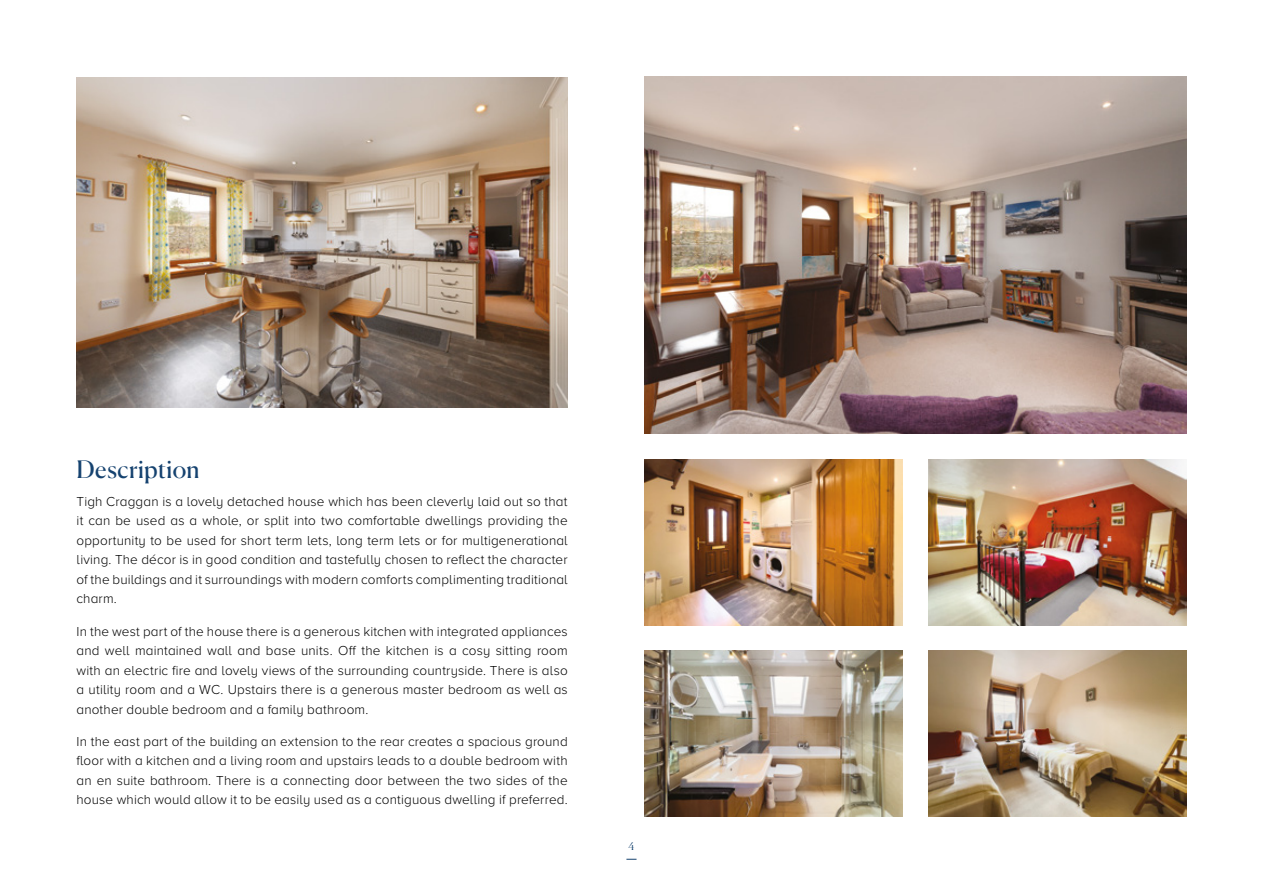
<style>
.page{position:relative;width:1263px;height:893px;background:#fff}
.page>*{position:absolute;margin:0;border:0;box-sizing:border-box;transform-origin:0 0}
.t1{font:24px "Canela";letter-spacing:.015em;color:#15426f}
.t2{font:300 13.5px/19.5px "Proxima Nova A";letter-spacing:.01em;color:#000;text-align:justify}
.t3{font:300 10.5px "Canela";color:#15426f}
</style>
<div class="page">
<img style="left:644px;top:77px;width:542px;height:357px">
<img style="left:77px;top:77px;width:491px;height:331px">
<img style="left:928px;top:459px;width:258px;height:166px">
<img style="left:928px;top:651px;width:258px;height:165px">
<img style="left:644px;top:459px;width:258px;height:166px">
<img style="left:644px;top:651px;width:258px;height:165px">
<h1 class="t1" style="left:77px;top:451px;width:125px">Description</h1>
<p class="t2" style="left:77px;top:491px;width:493px">Tigh Craggan is a lovely detached house which has been cleverly laid out so that it can be used as a whole, or split into two comfortable dwellings providing the opportunity to be used for short term lets, long term lets or for multigenerational living. The décor is in good condition and tastefully chosen to reflect the character of the buildings and it surroundings with modern comforts complimenting traditional charm.</p>
<p class="t2" style="left:77px;top:621px;width:493px">In the west part of the house there is a generous kitchen with integrated appliances and well maintained wall and base units. Off the kitchen is a cosy sitting room with an electric fire and lovely views of the surrounding countryside. There is also a utility room and a WC. Upstairs there is a generous master bedroom as well as another double bedroom and a family bathroom.</p>
<p class="t2" style="left:77px;top:731px;width:493px">In the east part of the building an extension to the rear creates a spacious ground floor with a kitchen and a living room and upstairs leads to a double bedroom with an en suite bathroom. There is a connecting door between the two sides of the house which would allow it to be easily used as a contiguous dwelling if preferred.</p>
<p class="t3" style="left:628px;top:838px;width:7px">4</p>
</div>
